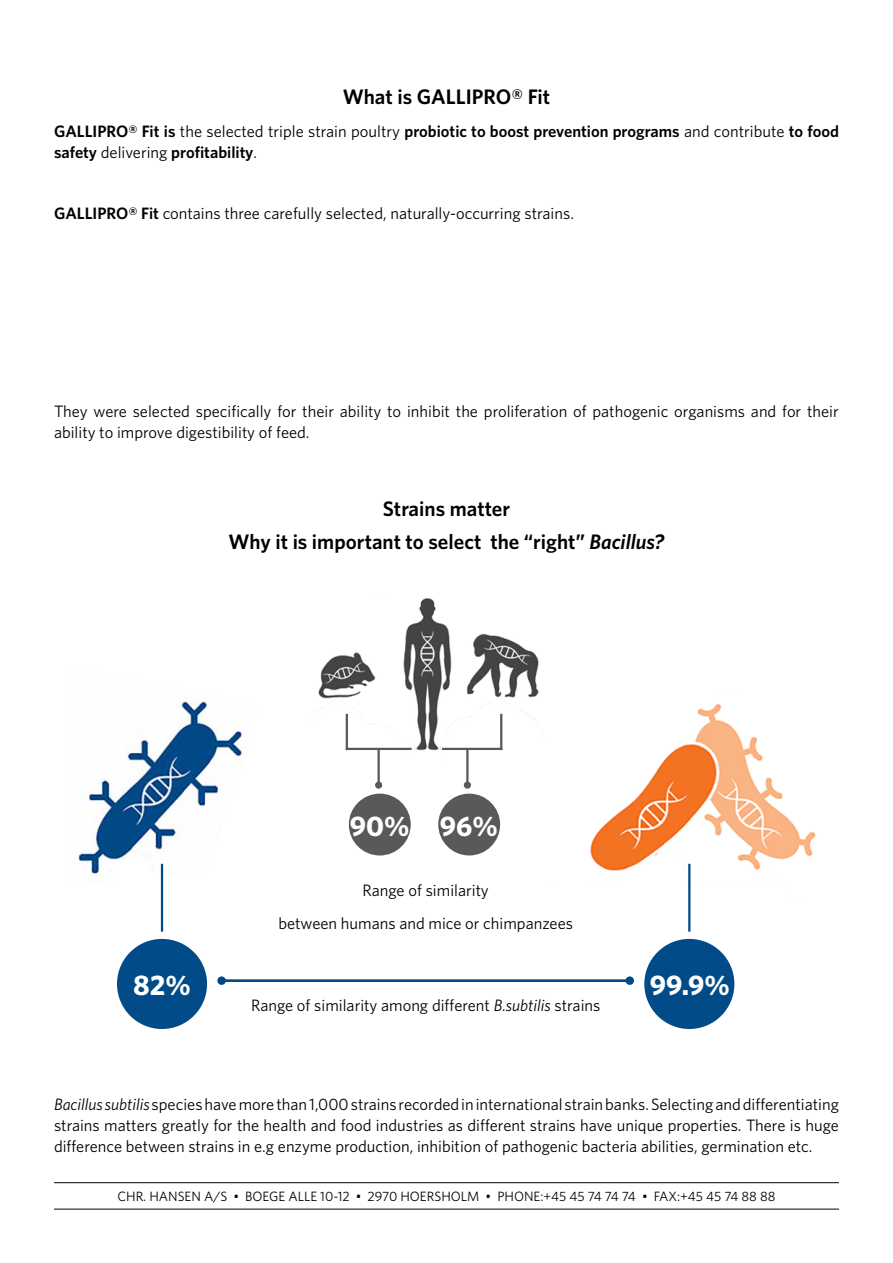
<style>
.page{position:relative;width:893px;height:1263px;background:#fff}
.page>*{position:absolute;margin:0;border:0;box-sizing:border-box;transform-origin:0 0}
.t1{font:700 28.35px "Whitney";color:#fff}
.t2{font:600 21px/33px "Whitney";color:#000;text-align:center}
.t3{font:16.5px/21px "Whitney";color:#000}
.t4{font:600 16.5px/21px "Whitney";color:#000}
.t5{font:13.5px "Whitney";color:#000}
.s1{font-weight:400}
.s2{font-weight:600}
.s3{font-style:italic}
</style>
<div class="page">
<hr style="left:54px;top:1182px;width:785px;height:1px;background:#000">
<hr style="left:54px;top:1209px;width:785px;height:1px;background:#000">
<img style="left:78px;top:697px;width:164px;height:191px">
<div style="left:117px;top:939px;width:90px;height:90px;background:#004b88;border-radius:50%"></div>
<hr style="left:161px;top:864px;width:2px;height:68px;background:#004a88">
<img style="left:590px;top:703px;width:226px;height:199px">
<div style="left:644px;top:939px;width:90px;height:90px;background:#004b88;border-radius:50%"></div>
<hr style="left:688px;top:864px;width:2px;height:68px;background:#004a88">
<img style="left:318px;top:594px;width:227px;height:171px">
<hr style="left:346px;top:748px;width:66px;height:2px;background:#58595b">
<hr style="left:346px;top:714px;width:2px;height:36px;background:#58595b">
<hr style="left:377px;top:749px;width:3px;height:36px;background:#58595b">
<hr style="left:500px;top:714px;width:2px;height:36px;background:#58595b">
<hr style="left:442px;top:748px;width:60px;height:2px;background:#58595b">
<hr style="left:466px;top:749px;width:2px;height:36px;background:#58595b">
<div style="left:375px;top:781px;width:7px;height:8px;background:#58595b;border-radius:50%"></div>
<div style="left:464px;top:781px;width:7px;height:8px;background:#58595b;border-radius:50%"></div>
<div style="left:349px;top:794px;width:62px;height:61px;background:#58595b;border-radius:50%"></div>
<div style="left:438px;top:794px;width:62px;height:61px;background:#58595b;border-radius:50%"></div>
<hr style="left:222px;top:979px;width:410px;height:3px;background:#004a88">
<div style="left:217px;top:976px;width:9px;height:9px;background:#004a88;border-radius:50%"></div>
<div style="left:625px;top:976px;width:9px;height:9px;background:#004a88;border-radius:50%"></div>
<p class="t2" style="left:343px;top:79px;width:209px">What is GALLIPRO® Fit</p>
<p class="t4" style="left:54px;top:120px;width:786px">GALLIPRO® Fit is <span class="s1">the selected triple strain poultry</span> probiotic to boost prevention programs <span class="s1">and contribute</span> to food safety <span class="s1">delivering</span> profitability<span class="s1">.</span></p>
<p class="t3" style="left:54px;top:202px;width:521px"><span class="s2">GALLIPRO® Fit</span> contains three carefully selected, naturally-occurring strains.</p>
<p class="t3" style="left:54px;top:400px;width:786px">They were selected specifically for their ability to inhibit the proliferation of pathogenic organisms and for their ability to improve digestibility of feed.</p>
<p class="t2" style="left:229px;top:492px;width:437px">Strains matter<br>Why it is important to select the “right” <span class="s3">Bacillus?</span></p>
<h1 class="t1" style="left:350px;top:807px;width:150px">90% 96%</h1>
<p class="t3" style="left:278px;top:873px;width:296px;line-height:33px;text-align:center">Range of similarity<br>between humans and mice or chimpanzees</p>
<h1 class="t1" style="left:133px;top:966px;width:59px">82%</h1>
<h1 class="t1" style="left:650px;top:966px;width:82px">99.9%</h1>
<p class="t3" style="left:251px;top:994px;width:351px">Range of similarity among different <span class="s3">B.subtilis</span> strains</p>
<p class="t3" style="left:54px;top:1093px;width:786px;text-align:justify"><span class="s3">Bacillus subtilis</span> species have more than 1,000 strains recorded in international strain banks. Selecting and differentiating strains matters greatly for the health and food industries as different strains have unique properties. There is huge difference between strains in e.g enzyme production, inhibition of pathogenic bacteria abilities, germination etc.</p>
<p class="t5" style="left:118px;top:1187px;width:659px">CHR. HANSEN A/S • BOEGE ALLE 10-12 • 2970 HOERSHOLM • PHONE:+45 45 74 74 74 • FAX:+45 45 74 88 88</p>
</div>
